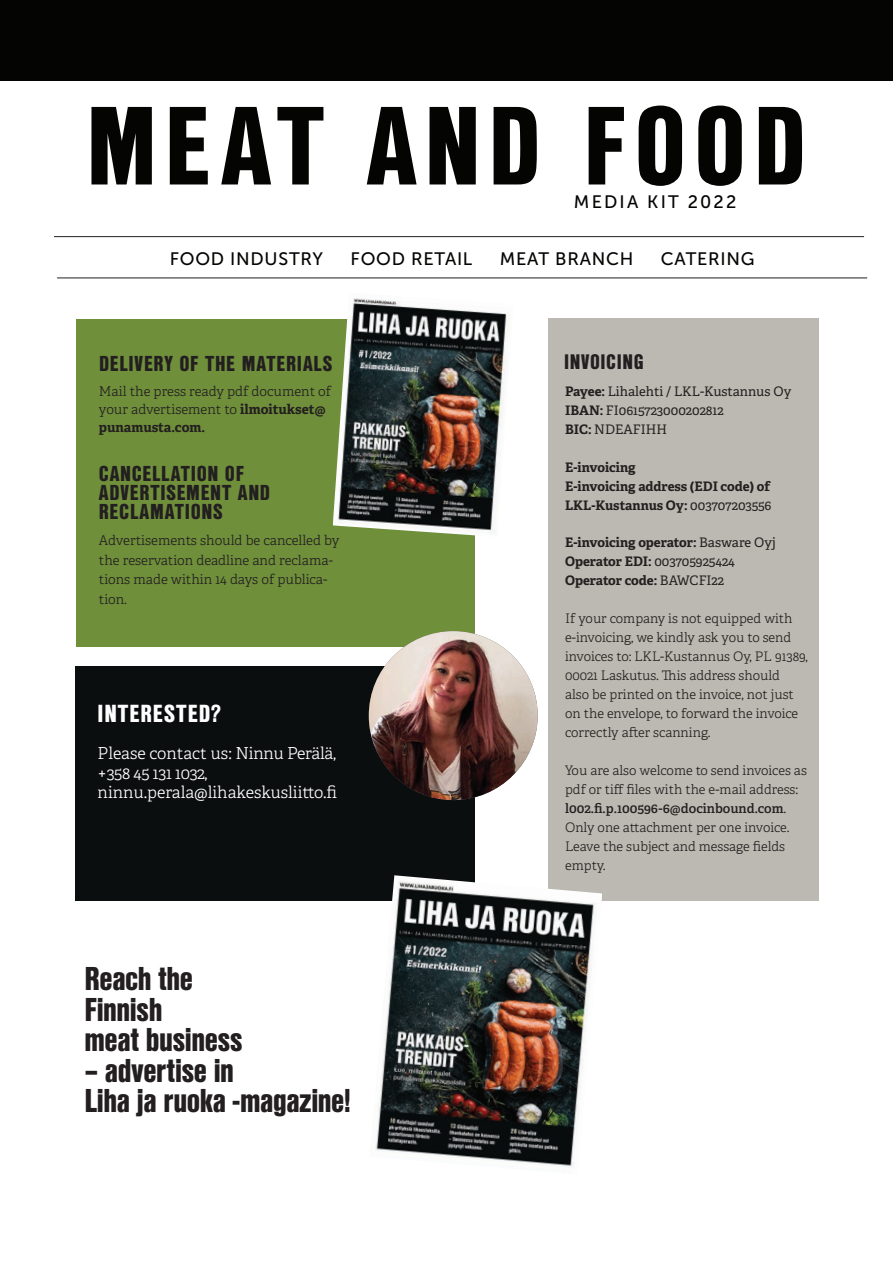
<style>
.page{position:relative;width:893px;height:1263px;background:#fff}
.page>*{position:absolute;margin:0;border:0;box-sizing:border-box;transform-origin:0 0}
.t1{font:900 108px "Nimbus San Con L";letter-spacing:.07em;color:#040503}
.t2{font:900 32.1px/30.6px "Nimbus San Con L";letter-spacing:-.01em;color:#231f20}
.t3{font:900 24px "Nimbus San Con L";letter-spacing:.04em;color:#fff}
.t4{font:900 21px/18.8px "Nimbus San Con L";letter-spacing:.03em;color:#231f20}
.t5{font:900 20.4px "Nimbus San Con L";letter-spacing:.03em;color:#231f20}
.t6{font:18px "Museo Sans 500";letter-spacing:.04em;color:#040503}
.t7{font:18px "Museo Sans 500";letter-spacing:.12em;color:#040503}
.t8{font:300 16.5px/19.5px "Adelle";letter-spacing:-.005em;color:#fff}
.t9{font:300 13.5px/19.5px "Adelle";color:#231f20}
.t10{font:300 13.2px/18.9px "Adelle";color:#231f20}
.t11{font:700 13.2px/18.9px "Adelle";letter-spacing:-.005em;color:#231f20}
.t12{font:13.2px/18.9px "Adelle";color:#231f20}
.s1{font-weight:700}
.s2{font-weight:400}
.s3{font-weight:600}
</style>
<div class="page">
<div style="left:76px;top:319px;width:398px;height:328px;background:#6f8f3b"></div>
<div style="left:0;top:0;width:893px;height:80px;background:#040503"></div>
<div style="left:548px;top:318px;width:271px;height:582px;background:#bbb9b1"></div>
<div style="left:75px;top:666px;width:400px;height:234px;background:#0a0e0e"></div>
<img style="left:370px;top:875px;width:232px;height:292px">
<img style="left:333px;top:298px;width:174px;height:239px">
<img style="left:369px;top:631px;width:169px;height:169px;border-radius:84px">
<hr style="left:57px;top:278px;width:810px;height:1px;background:#231f20">
<hr style="left:54px;top:236px;width:810px;height:1px;background:#231f20">
<h1 class="t1" style="left:86px;top:64px;width:722px">MEAT AND FOOD</h1>
<h3 class="t7" style="left:574px;top:192px;width:164px">MEDIA KIT 2022</h3>
<h3 class="t6" style="left:170px;top:249px;width:155px">FOOD INDUSTRY</h3>
<h3 class="t6" style="left:351px;top:249px;width:123px">FOOD RETAIL</h3>
<h3 class="t6" style="left:500px;top:249px;width:135px">MEAT BRANCH</h3>
<h3 class="t6" style="left:661px;top:249px;width:95px">CATERING</h3>
<h3 class="t4" style="left:99px;top:353px;width:235px">DELIVERY OF THE MATERIALS</h3>
<p class="t9" style="left:99px;top:382px;width:234px;line-height:18px">Mail the press ready pdf document of your advertisement to <span class="s1">ilmoitukset@ punamusta.com.</span></p>
<h3 class="t4" style="left:99px;top:463px;width:173px">CANCELLATION OF<br>ADVERTISEMENT AND<br>RECLAMATIONS</h3>
<p class="t9" style="left:99px;top:531px;width:242px">Advertisements should be cancelled by the reservation deadline and reclama&shy;tions made within 14 days of publica&shy;tion.</p>
<h3 class="t3" style="left:98px;top:696px;width:125px">INTERESTED?</h3>
<p class="t8" style="left:98px;top:744px;width:241px">Please contact us: Ninnu Perälä, +358 45 131 1032, ninnu.perala@lihakeskusliitto.fi</p>
<h2 class="t2" style="left:84px;top:962px;width:160px">Reach the<br>Finnish<br>meat business</h2>
<h2 class="t2" style="left:84px;top:1054px;width:268px">– advertise in<br>Liha ja ruoka -magazine!</h2>
<h3 class="t5" style="left:564px;top:346px;width:81px">INVOICING</h3>
<p class="t12" style="left:565px;top:382px;width:228px"><span class="s1">Payee:</span> Lihalehti / LKL-Kustannus Oy<br><span class="s1">IBAN:</span> FI0615723000202812<br><span class="s1">BIC:</span> NDEAFIHH</p>
<p class="t11" style="left:565px;top:457px;width:208px">E-invoicing<br>E-invoicing address (EDI code) of<br>LKL-Kustannus Oy: <span class="s2">003707203556</span></p>
<p class="t11" style="left:565px;top:533px;width:212px">E-invoicing operator: <span class="s2">Basware Oyj<br></span>Operator EDI: <span class="s2">003705925424<br></span>Operator code: <span class="s2">BAWCFI22</span></p>
<p class="t10" style="left:565px;top:609px;width:244px">If your company is not equipped with e-invoicing, we kindly ask you to send invoices to: LKL-Kustannus Oy, PL 91389, 00021 Laskutus. This address should<br>also be printed on the invoice, not just on the envelope, to forward the invoice correctly after scanning.</p>
<p class="t10" style="left:565px;top:761px;width:243px">You are also welcome to send invoices as pdf or tiff files with the e-mail address: <span class="s3">l002.fi.p.100596-6@docinbound.com</span>.<br>Only one attachment per one invoice.<br>Leave the subject and message fields empty.</p>
</div>
